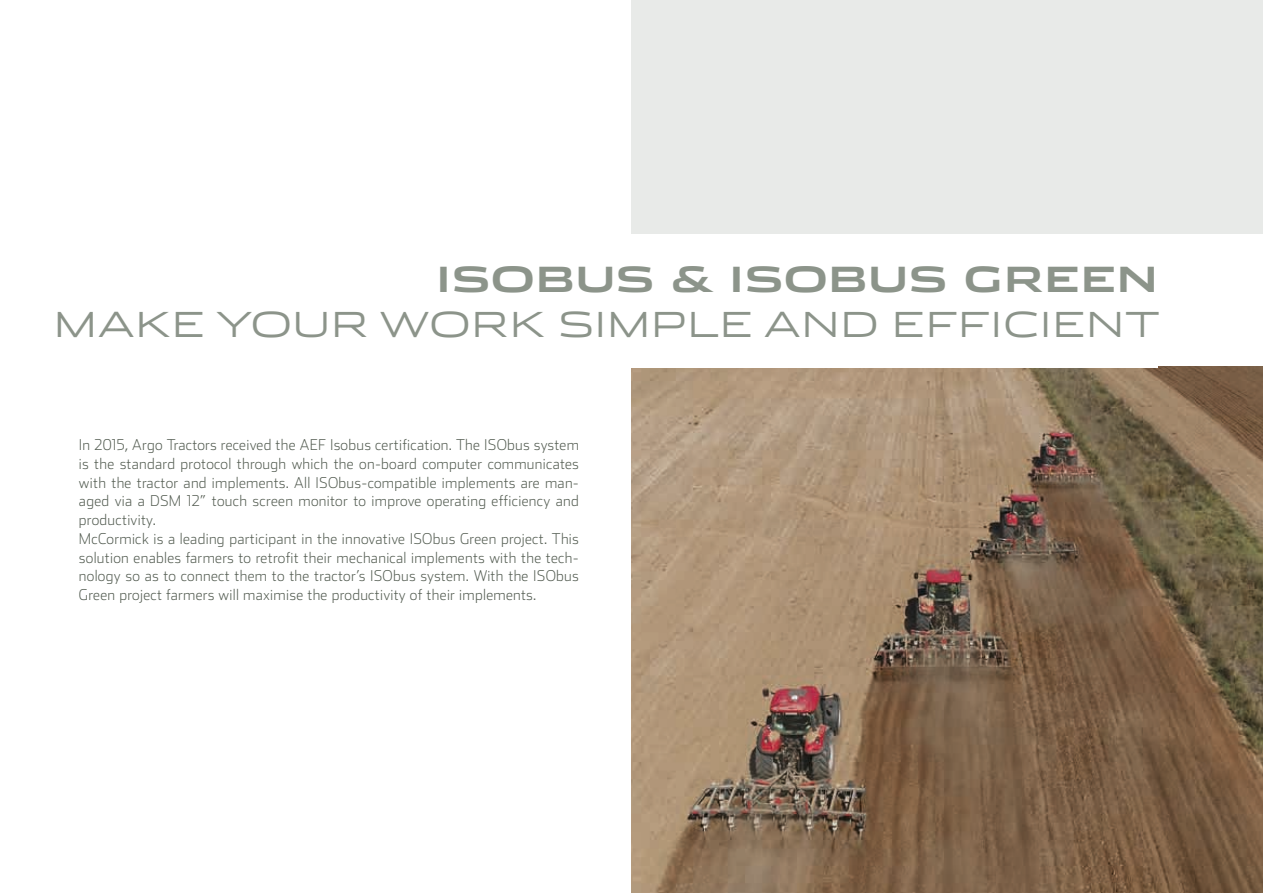
<style>
.page{position:relative;width:1263px;height:893px;background:#fff}
.page>*{position:absolute;margin:0;border:0;box-sizing:border-box;transform-origin:0 0}
.t1{font:300 34.5px "Stainless Ext";letter-spacing:.02em;color:#8c948a}
.t2{font:700 34.5px "Stainless Ext";letter-spacing:.02em;color:#8c948a}
.t3{font:200 15px/18.8px "Stainless";letter-spacing:.02em;color:#525b50}
</style>
<div class="page">
<div style="left:631px;top:0;width:632px;height:893px;background:#e8eae8"></div>
<img style="left:631px;top:365px;width:632px;height:528px">
<div style="left:0;top:234px;width:1263px;height:131px;background:#fff"></div>
<div style="left:0;top:236px;width:1158px;height:131px;background:#fff"></div>
<h1 class="t2" style="left:437px;top:259px;width:723px">ISOBUS &amp; ISOBUS GREEN</h1>
<h1 class="t1" style="left:54px;top:304px;width:1107px">MAKE YOUR WORK SIMPLE AND EFFICIENT</h1>
<p class="t3" style="left:79px;top:435px;width:501px">In 2015, Argo Tractors received the AEF Isobus certification. The ISObus system is the standard protocol through which the on-board computer communicates with the tractor and implements. All ISObus-compatible implements are man&shy;aged via a DSM 12” touch screen monitor to improve operating efficiency and productivity.<br>McCormick is a leading participant in the innovative ISObus Green project. This solution enables farmers to retrofit their mechanical implements with the tech&shy;nology so as to connect them to the tractor’s ISObus system. With the ISObus Green project farmers will maximise the productivity of their implements.</p>
</div>
